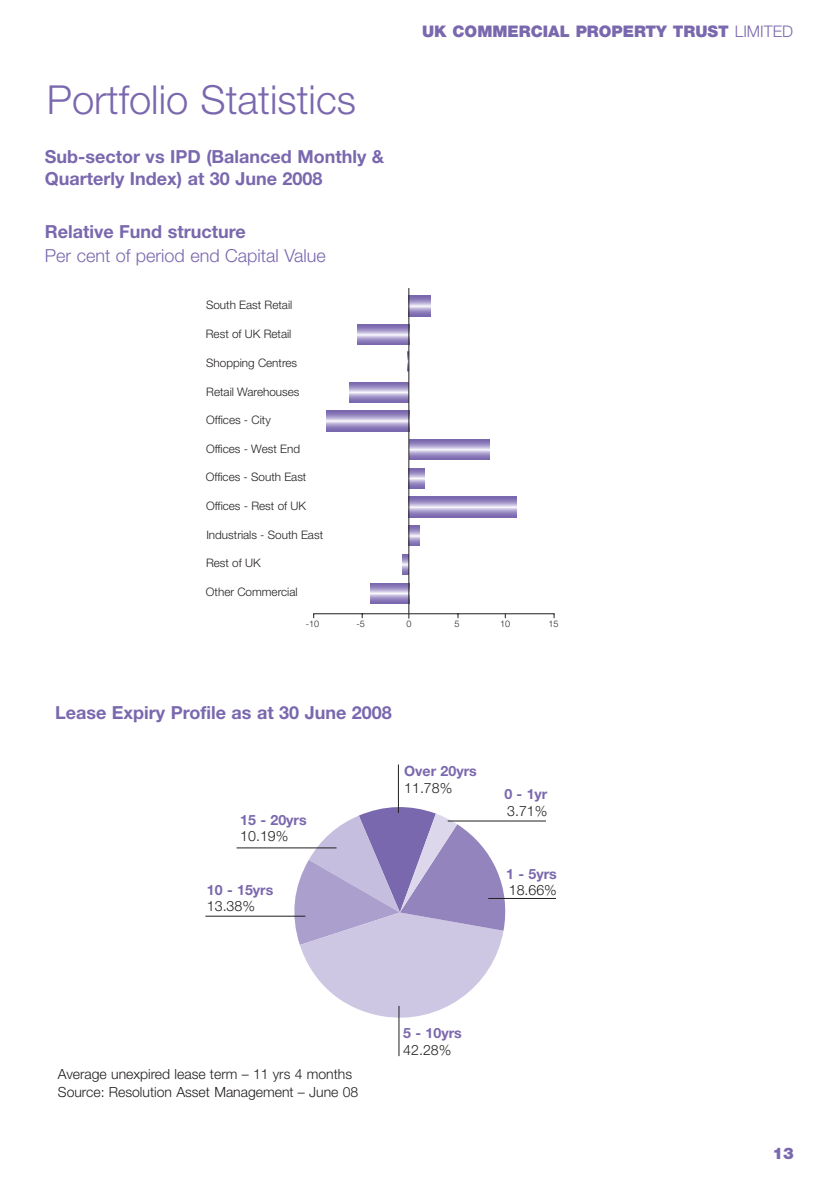
<style>
.page{position:relative;width:840px;height:1180px;background:#fff}
.page>*{position:absolute;margin:0;border:0;box-sizing:border-box;transform-origin:0 0}
.t1{font:300 40px "Helvetica Neue";color:#7a68ae}
.t2{font:700 18px/22px "Helvetica Neue";color:#7a68ae}
.t3{font:300 18px "Helvetica Neue";color:#7a68ae}
.t4{font:900 16px "Helvetica Neue";color:#7a68ae}
.t5{font:700 14.2px "Helvetica Neue";color:#7a68ae}
.t6{font:300 14.2px "Helvetica Neue";color:#231f20}
.t7{font:300 14px/18px "Helvetica Neue";color:#231f20}
.t8{font:300 11.6px "Helvetica Neue";color:#231f20}
.t9{font:300 9px "Helvetica Neue";color:#231f20}
.s1{font-weight:300}
</style>
<div class="page">
<svg style="left:205px;top:288px;width:352px;height:769px"></svg>
<h1 class="t1" style="left:47px;top:86px;width:311px">Portfolio Statistics</h1>
<h2 class="t2" style="left:45px;top:147px;width:341px">Sub-sector vs IPD (Balanced Monthly &amp;<br>Quarterly Index) at 30 June 2008</h2>
<h2 class="t2" style="left:45px;top:223px;width:202px">Relative Fund structure</h2>
<h2 class="t3" style="left:45px;top:249px;width:282px">Per cent of period end Capital Value</h2>
<p class="t8" style="left:206px;top:301px;width:88px">South East Retail</p>
<p class="t8" style="left:206px;top:330px;width:87px">Rest of UK Retail</p>
<p class="t8" style="left:206px;top:359px;width:93px">Shopping Centres</p>
<p class="t8" style="left:206px;top:387px;width:95px">Retail Warehouses</p>
<p class="t8" style="left:206px;top:416px;width:66px">Offices - City</p>
<p class="t8" style="left:206px;top:445px;width:96px">Offices - West End</p>
<p class="t8" style="left:206px;top:473px;width:102px">Offices - South East</p>
<p class="t8" style="left:206px;top:502px;width:101px">Offices - Rest of UK</p>
<p class="t8" style="left:206px;top:531px;width:118px">Industrials - South East</p>
<p class="t8" style="left:206px;top:559px;width:56px">Rest of UK</p>
<p class="t8" style="left:206px;top:588px;width:93px">Other Commercial</p>
<h3 class="t4" style="left:422px;top:25px;width:373px">UK COMMERCIAL PROPERTY TRUST <span class="s1">LIMITED</span></h3>
<p class="t9" style="left:306px;top:621px;width:15px">-10</p>
<p class="t9" style="left:356px;top:621px;width:10px">-5</p>
<p class="t9" style="left:406px;top:621px;width:7px">0</p>
<p class="t9" style="left:455px;top:621px;width:7px">5</p>
<p class="t9" style="left:500px;top:621px;width:12px">10</p>
<p class="t9" style="left:548px;top:621px;width:12px">15</p>
<h2 class="t2" style="left:55px;top:703px;width:338px">Lease Expiry Profile as at 30 June 2008</h2>
<p class="t5" style="left:240px;top:814px;width:68px">15 - 20yrs</p>
<p class="t6" style="left:240px;top:831px;width:50px">10.19%</p>
<p class="t5" style="left:404px;top:766px;width:74px">Over 20yrs</p>
<p class="t6" style="left:404px;top:782px;width:50px">11.78%</p>
<p class="t5" style="left:504px;top:789px;width:45px">0 - 1yr</p>
<p class="t6" style="left:507px;top:806px;width:42px">3.71%</p>
<p class="t5" style="left:506px;top:869px;width:52px">1 - 5yrs</p>
<p class="t5" style="left:207px;top:884px;width:68px">10 - 15yrs</p>
<p class="t6" style="left:509px;top:885px;width:50px">18.66%</p>
<p class="t6" style="left:207px;top:901px;width:50px">13.38%</p>
<p class="t7" style="left:58px;top:1067px;width:302px">Average unexpired lease term – 11 yrs 4 months<br>Source: Resolution Asset Management – June 08</p>
<p class="t5" style="left:403px;top:1028px;width:60px">5 - 10yrs</p>
<p class="t6" style="left:403px;top:1044px;width:50px">42.28%</p>
<h3 class="t4" style="left:772px;top:1148px;width:23px">13</h3>
</div>
